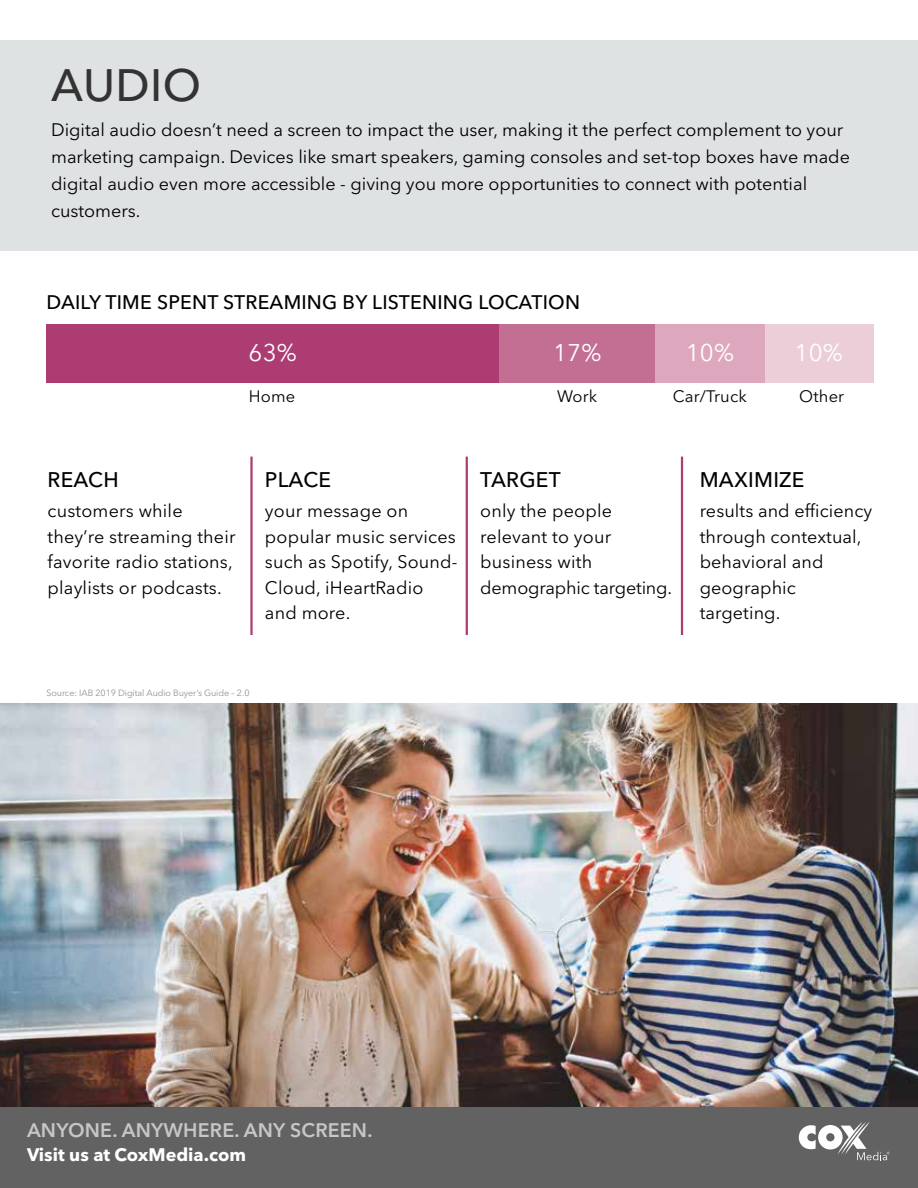
<style>
.page{position:relative;width:918px;height:1188px;background:#fff}
.page>*{position:absolute;margin:0;border:0;box-sizing:border-box;transform-origin:0 0}
.t1{font:500 45px "Avenir Next LT Pro";letter-spacing:.01em;color:#333}
.t2{font:24px "Avenir Next LT Pro";letter-spacing:.01em;color:#fff}
.t3{font:500 21px "Avenir Next LT Pro";letter-spacing:.01em;color:#000}
.t4{font:500 19.5px "Avenir Next LT Pro";letter-spacing:.01em;color:#000}
.t5{font:600 19.5px "Avenir Next LT Pro";letter-spacing:.01em;color:#c5c6c8}
.t6{font:18px/25.5px "Avenir Next LT Pro";color:#000}
.t7{font:700 18px "Avenir Next LT Pro";color:#fff}
.t8{font:16.5px "Avenir Next LT Pro";letter-spacing:.01em;color:#000}
.t9{font:9px "Avenir Next LT Pro";letter-spacing:-.01em;color:#919392}
</style>
<div class="page">
<div style="left:0;top:1107px;width:918px;height:81px;background:#626262"></div>
<svg style="left:799px;top:1122px;width:91px;height:38px"></svg>
<div style="left:764px;top:325px;width:110px;height:58px;background:#ecced9"></div>
<img style="left:0;top:704px;width:918px;height:403px">
<div style="left:0;top:40px;width:918px;height:211px;background:#dfe2e3"></div>
<hr style="left:250px;top:457px;width:3px;height:178px;background:#ac3c72">
<hr style="left:466px;top:457px;width:2px;height:178px;background:#ac3c72">
<hr style="left:681px;top:457px;width:2px;height:178px;background:#ac3c72">
<div style="left:46px;top:325px;width:453px;height:58px;background:#ac3c72"></div>
<div style="left:499px;top:325px;width:156px;height:58px;background:#c36f93"></div>
<div style="left:655px;top:325px;width:109px;height:58px;background:#dda8bd"></div>
<h1 class="t1" style="left:51px;top:58px;width:151px">AUDIO</h1>
<p class="t6" style="left:51px;top:117px;width:800px;line-height:27px">Digital audio doesn’t need a screen to impact the user, making it the perfect complement to your marketing campaign. Devices like smart speakers, gaming consoles and set-top boxes have made digital audio even more accessible - giving you more opportunities to connect with potential customers.</p>
<p class="t4" style="left:46px;top:291px;width:535px">DAILY TIME SPENT STREAMING BY LISTENING LOCATION</p>
<h2 class="t2" style="left:249px;top:338px;width:50px">63%</h2>
<h2 class="t2" style="left:553px;top:338px;width:50px">17%</h2>
<h2 class="t2" style="left:686px;top:338px;width:50px">10%</h2>
<h2 class="t2" style="left:795px;top:338px;width:50px">10%</h2>
<p class="t8" style="left:249px;top:387px;width:48px">Home</p>
<p class="t8" style="left:557px;top:387px;width:42px">Work</p>
<p class="t8" style="left:673px;top:387px;width:75px">Car/Truck</p>
<p class="t8" style="left:799px;top:387px;width:46px">Other</p>
<p class="t3" style="left:48px;top:467px;width:73px">REACH</p>
<p class="t3" style="left:265px;top:467px;width:68px">PLACE</p>
<p class="t6" style="left:48px;top:498px;width:190px">customers while they’re streaming their favorite radio stations, playlists or podcasts.</p>
<p class="t6" style="left:265px;top:498px;width:194px">your message on popular music services such as Spotify, Sound-<br>Cloud, iHeartRadio and more.</p>
<p class="t3" style="left:480px;top:467px;width:82px">TARGET</p>
<p class="t6" style="left:480px;top:498px;width:193px">only the people relevant to your business with demographic targeting.</p>
<p class="t9" style="left:46px;top:688px;width:205px">Source: IAB 2019 Digital Audio Buyer’s Guide – 2.0</p>
<p class="t3" style="left:700px;top:467px;width:106px">MAXIMIZE</p>
<p class="t6" style="left:700px;top:498px;width:174px">results and efficiency through contextual, behavioral and geographic targeting.</p>
<p class="t5" style="left:27px;top:1119px;width:347px">ANYONE. ANYWHERE. ANY SCREEN.</p>
<p class="t7" style="left:27px;top:1144px;width:221px">Visit us at CoxMedia.com</p>
</div>
